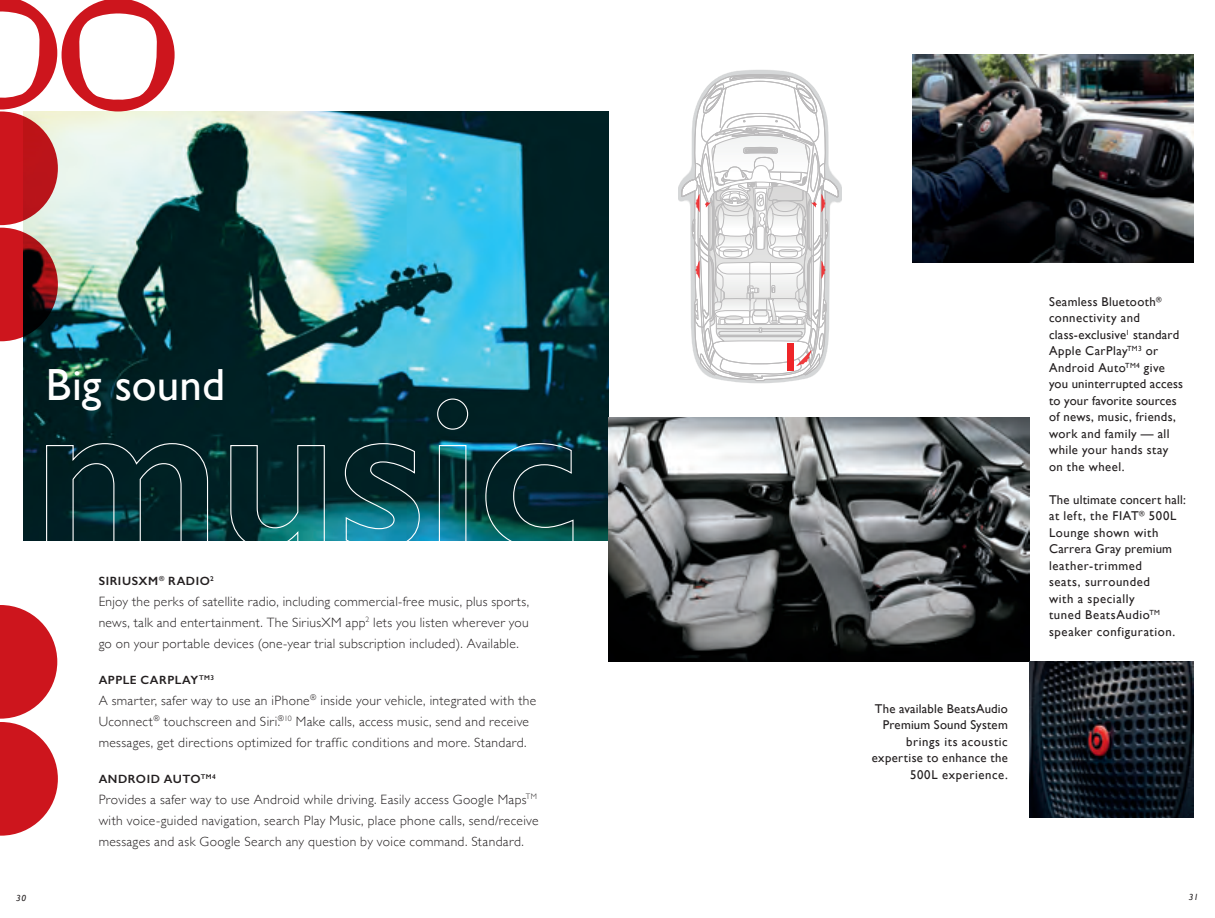
<style>
.page{position:relative;width:1215px;height:918px;background:#fff}
.page>*{position:absolute;margin:0;border:0;box-sizing:border-box;transform-origin:0 0}
.t1{font:45px "Gill Sans";color:#fff}
.t2{font:300 13.5px/21px "Gill Sans";letter-spacing:.025em;color:#231f20}
.t3{font:12.75px/16.5px "Gill Sans";letter-spacing:.03em;color:#231f20}
.t4{font:600 12px "Gill Sans";letter-spacing:.045em;color:#231f20}
.t5{font:italic 9px "Gill Sans";color:#231f20}
</style>
<div class="page">
<img style="left:24px;top:112px;width:584px;height:429px">
<svg style="left:45px;top:398px;width:529px;height:143px;background:#0c363b"></svg>
<svg style="left:0;top:0;width:175px;height:341px"></svg>
<svg style="left:0;top:605px;width:58px;height:231px"></svg>
<svg style="left:681px;top:75px;width:158px;height:309px"></svg>
<div style="left:787px;top:344px;width:6px;height:27px;background:#ee2528"></div>
<img style="left:608px;top:417px;width:421px;height:245px">
<img style="left:912px;top:55px;width:281px;height:208px">
<img style="left:1029px;top:662px;width:164px;height:156px">
<h1 class="t1" style="left:46px;top:358px;width:181px">Big sound</h1>
<p class="t4" style="left:99px;top:573px;width:117px">SIRIUSXM<sup>®</sup> RADIO<sup>2</sup></p>
<p class="t2" style="left:99px;top:590px;width:432px;text-align:justify">Enjoy the perks of satellite radio, including commercial-free music, plus sports, news, talk and entertainment. The SiriusXM app<sup>2</sup> lets you listen wherever you go on your portable devices (one-year trial subscription included). Available.</p>
<p class="t4" style="left:99px;top:672px;width:117px">APPLE CARPLAY<sup>TM3</sup></p>
<p class="t2" style="left:99px;top:689px;width:439px">A smarter, safer way to use an iPhone<sup>®</sup> inside your vehicle, integrated with the<br>Uconnect<sup>®</sup> touchscreen and Siri.<sup>®10</sup> Make calls, access music, send and receive messages, get directions optimized for traffic conditions and more. Standard.</p>
<p class="t4" style="left:99px;top:771px;width:119px">ANDROID AUTO<sup>TM4</sup></p>
<p class="t2" style="left:99px;top:788px;width:442px">Provides a safer way to use Android while driving. Easily access Google Maps<sup>TM </sup>with voice-guided navigation, search Play Music, place phone calls, send/receive messages and ask Google Search any question by voice command. Standard.</p>
<p class="t3" style="left:872px;top:700px;width:138px;text-align:right">The available BeatsAudio<br>Premium Sound System brings its acoustic expertise to enhance the<br>500L experience.</p>
<p class="t3" style="left:1049px;top:293px;width:136px">Seamless Bluetooth<sup>® </sup>connectivity and class-exclusive<sup>1</sup> standard<br>Apple CarPlay<sup>TM3</sup> or<br>Android Auto<sup>TM4</sup> give you uninterrupted access to your favorite sources of news, music, friends, work and family — all while your hands stay on the wheel.</p>
<p class="t3" style="left:1049px;top:491px;width:138px">The ultimate concert hall: at left, the FIAT<sup>®</sup> 500L<br>Lounge shown with<br>Carrera Gray premium leather-trimmed<br>seats, surrounded<br>with a specially<br>tuned BeatsAudio<sup>TM </sup>speaker configuration.</p>
<p class="t5" style="left:16px;top:892px;width:12px">30</p>
<p class="t5" style="left:1189px;top:892px;width:11px">31</p>
</div>
